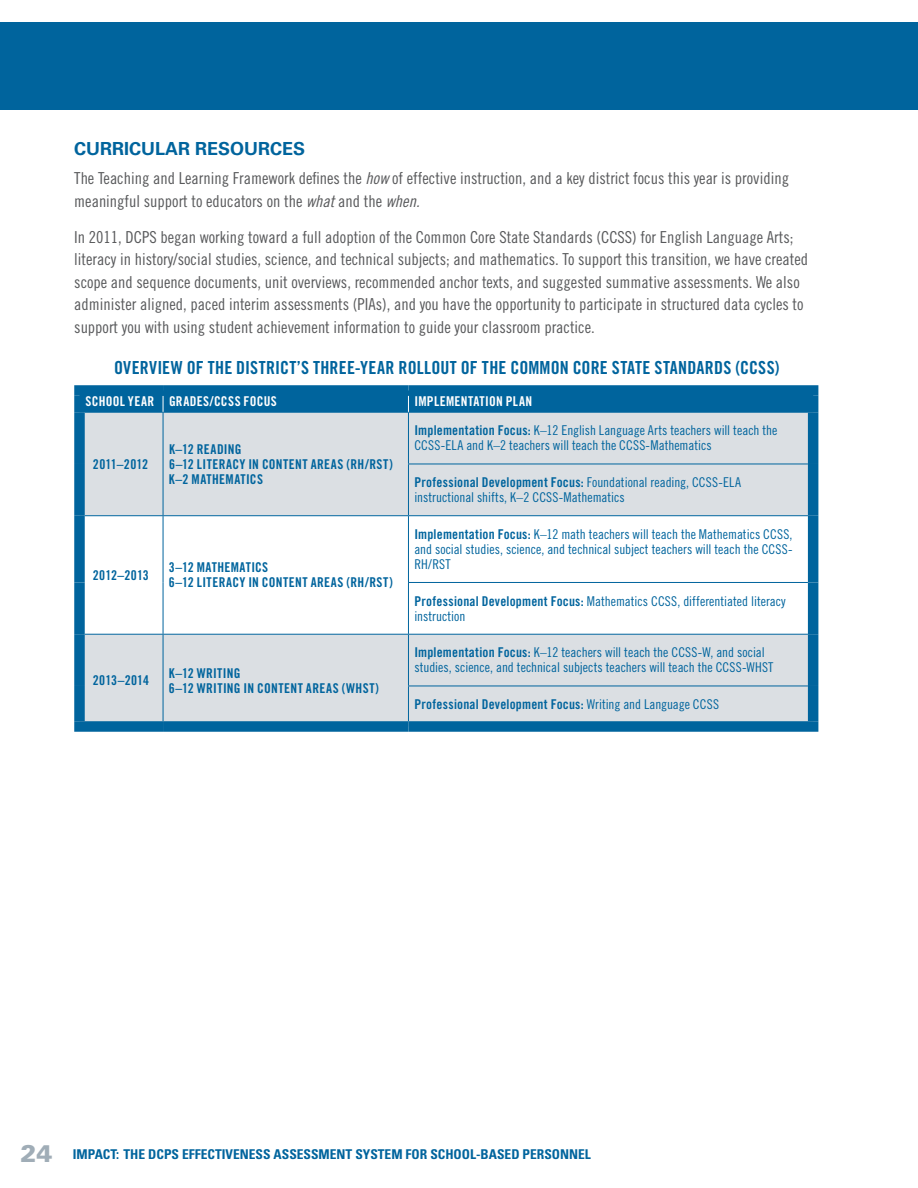
<style>
.page{position:relative;width:918px;height:1188px;background:#fff}
.page>*{position:absolute;margin:0;border:0;box-sizing:border-box;transform-origin:0 0}
.t1{font:18px "Trade Gothic LT Std Bd Cn 20";letter-spacing:.01em;color:#00649d}
.t2{font:700 18px "Univers LT Std";color:#00649d}
.t3{font:16.5px/22.5px "Trade Gothic LT Std Cn 18";color:#58595b}
.t4{font:13.5px/15px "Trade Gothic LT Std Cn 18";color:#00649d}
.t5{font:13.5px/15px "Trade Gothic LT Std Bd Cn 20";letter-spacing:.025em;color:#00649d}
.t6{font:700 condensed 13.5px "Univers LT Std";color:#00649d}
.t7{font:13.5px "Trade Gothic LT Std Bd Cn 20";letter-spacing:.035em;color:#fff}
.s1{font-family:"Trade Gothic LT Std Cn 18 Obl"}
.s2{font-family:"Trade Gothic LT Std Bd Cn 20"}
.s3{font-family:"Trade Gothic LT Std Cn 18"}
.s4{font-weight:900;font-stretch:normal;font-size:24px;color:#a0adb7}
</style>
<div class="page">
<div style="left:0;top:23px;width:918px;height:87px;background:#00649d"></div>
<div style="left:85px;top:413px;width:723px;height:308px;background:#dbdfe3"></div>
<svg style="left:85px;top:516px;width:723px;height:118px"></svg>
<hr style="left:85px;top:412px;width:78px;height:1px;background:#00649d">
<hr style="left:163px;top:412px;width:245px;height:1px;background:#00649d">
<hr style="left:163px;top:413px;width:1px;height:51px;background:#00649d">
<hr style="left:163px;top:464px;width:1px;height:51px;background:#00649d">
<hr style="left:408px;top:412px;width:400px;height:1px;background:#00649d">
<hr style="left:408px;top:413px;width:1px;height:51px;background:#00649d">
<hr style="left:408px;top:464px;width:400px;height:1px;background:#00649d">
<hr style="left:408px;top:464px;width:1px;height:51px;background:#00649d">
<hr style="left:85px;top:515px;width:78px;height:1px;background:#00649d">
<hr style="left:163px;top:515px;width:245px;height:1px;background:#00649d">
<hr style="left:163px;top:516px;width:1px;height:66px;background:#00649d">
<hr style="left:163px;top:582px;width:1px;height:52px;background:#00649d">
<hr style="left:408px;top:515px;width:400px;height:1px;background:#00649d">
<hr style="left:408px;top:516px;width:1px;height:66px;background:#00649d">
<hr style="left:408px;top:582px;width:400px;height:1px;background:#00649d">
<hr style="left:408px;top:583px;width:1px;height:51px;background:#00649d">
<hr style="left:85px;top:634px;width:78px;height:1px;background:#00649d">
<hr style="left:163px;top:634px;width:245px;height:1px;background:#00649d">
<hr style="left:163px;top:635px;width:1px;height:51px;background:#00649d">
<hr style="left:163px;top:686px;width:1px;height:35px;background:#00649d">
<hr style="left:408px;top:634px;width:400px;height:1px;background:#00649d">
<hr style="left:408px;top:635px;width:1px;height:51px;background:#00649d">
<hr style="left:408px;top:686px;width:400px;height:1px;background:#00649d">
<hr style="left:408px;top:686px;width:1px;height:35px;background:#00649d">
<div style="left:85px;top:396px;width:723px;height:16px;background:#00649d"></div>
<div style="left:74px;top:385px;width:89px;height:11px;background:#00649d"></div>
<div style="left:74px;top:396px;width:11px;height:16px;background:#00649d"></div>
<div style="left:163px;top:385px;width:245px;height:11px;background:#00649d"></div>
<div style="left:408px;top:385px;width:410px;height:11px;background:#00649d"></div>
<div style="left:808px;top:396px;width:10px;height:16px;background:#00649d"></div>
<div style="left:74px;top:412px;width:11px;height:52px;background:#00649d"></div>
<div style="left:74px;top:464px;width:11px;height:52px;background:#00649d"></div>
<div style="left:808px;top:412px;width:10px;height:52px;background:#00649d"></div>
<div style="left:808px;top:464px;width:10px;height:52px;background:#00649d"></div>
<div style="left:74px;top:516px;width:11px;height:66px;background:#00649d"></div>
<div style="left:74px;top:582px;width:11px;height:52px;background:#00649d"></div>
<div style="left:808px;top:516px;width:10px;height:66px;background:#00649d"></div>
<div style="left:808px;top:582px;width:10px;height:52px;background:#00649d"></div>
<div style="left:74px;top:634px;width:11px;height:52px;background:#00649d"></div>
<div style="left:74px;top:686px;width:11px;height:35px;background:#00649d"></div>
<div style="left:74px;top:721px;width:89px;height:11px;background:#00649d"></div>
<div style="left:163px;top:721px;width:245px;height:11px;background:#00649d"></div>
<div style="left:808px;top:634px;width:10px;height:52px;background:#00649d"></div>
<div style="left:808px;top:686px;width:10px;height:35px;background:#00649d"></div>
<div style="left:408px;top:721px;width:410px;height:11px;background:#00649d"></div>
<p class="t2" style="left:74px;top:138px;width:232px">CURRICULAR RESOURCES</p>
<p class="t3" style="left:74px;top:167px;width:716px">The Teaching and Learning Framework defines the <span class="s1">how</span> of effective instruction, and a key district focus this year is providing meaningful support to educators on the <span class="s1">what</span> and the <span class="s1">when.</span></p>
<p class="t3" style="left:74px;top:225px;width:736px">In 2011, DCPS began working toward a full adoption of the Common Core State Standards (CCSS) for English Language Arts; literacy in history/social studies, science, and technical subjects; and mathematics. To support this transition, we have created scope and sequence documents, unit overviews, recommended anchor texts, and suggested summative assessments. We also administer aligned, paced interim assessments (PIAs), and you have the opportunity to participate in structured data cycles to support you with using student achievement information to guide your classroom practice.</p>
<p class="t1" style="left:114px;top:356px;width:636px">Overview of the District’s Three-Year Rollout of the Common Core State Standards (CCSS</p>
<p class="t1" style="left:775px;top:356px;width:7px">)</p>
<p class="t7" style="left:86px;top:393px;width:8px">SCHOO</p>
<p class="t7" style="left:120px;top:393px;width:22px">L YEAR</p>
<p class="t7" style="left:169px;top:393px;width:53px">GRADES/CCSS</p>
<p class="t7" style="left:244px;top:393px;width:8px">FOCUS</p>
<p class="t7" style="left:414px;top:393px;width:33px">IMPLEMENTATION</p>
<p class="t7" style="left:506px;top:393px;width:21px">PLAN</p>
<p class="t5" style="left:93px;top:456px;width:57px">2011–2012</p>
<p class="t5" style="left:169px;top:441px;width:225px">K–12 Reading<br>6–12 Literacy in Content Areas (RH/RST)<br>K–2 Mathematics</p>
<p class="t5" style="left:93px;top:567px;width:57px">2012–2013</p>
<p class="t5" style="left:169px;top:560px;width:225px">3–12 Mathematics<br>6–12 Literacy in Content Areas (RH/RST)</p>
<p class="t5" style="left:93px;top:673px;width:58px">2013–2014</p>
<p class="t5" style="left:169px;top:665px;width:186px">K–12 Writing<br>6–12 Writing in Content Areas (WHST</p>
<p class="t5" style="left:375px;top:680px;width:5px">)</p>
<p class="t4" style="left:414px;top:423px;width:365px"><span class="s2">I mplementation Focus:</span> K–12 English Language Arts teachers will teach the<br>CCSS-ELA and K–2 teachers will teach the CCSS-Mathematics</p>
<p class="t5" style="left:414px;top:475px;width:328px">Professional Development Focus: <span class="s3">Foundational reading, CCSS-ELA</span></p>
<p class="t4" style="left:414px;top:490px;width:212px">instructional shifts, K–2 CCSS-Mathematics</p>
<p class="t4" style="left:414px;top:527px;width:380px;text-align:justify"><span class="s2">I mplementation Focus:</span> K–12 math teachers will teach the Mathematics CCSS, and social studies, science, and technical subject teachers will teach the CCSS-RH/RST</p>
<p class="t4" style="left:414px;top:593px;width:373px"><span class="s2">Professional Development Focus:</span> Mathematics CCSS, differentiated literacy instruction</p>
<p class="t4" style="left:414px;top:645px;width:361px"><span class="s2">Implementation Focus:</span> K–12 teachers will teach the CCSS-W, and social studies, science, and technical subjects teachers will teach the CCSS-WHST</p>
<p class="t5" style="left:414px;top:697px;width:306px">Professional Development Focus: <span class="s3">Writing and Language CCSS</span></p>
<p class="t6" style="left:20px;top:1145px;width:293px"><span class="s4">24</span> IMPACT: THE DCPS EFFECTIVENESS ASS ESSM</p>
<p class="t6" style="left:330px;top:1145px;width:263px">ENT SYSTEM FOR SCHOOL-BASED PERSONNEL</p>
</div>
